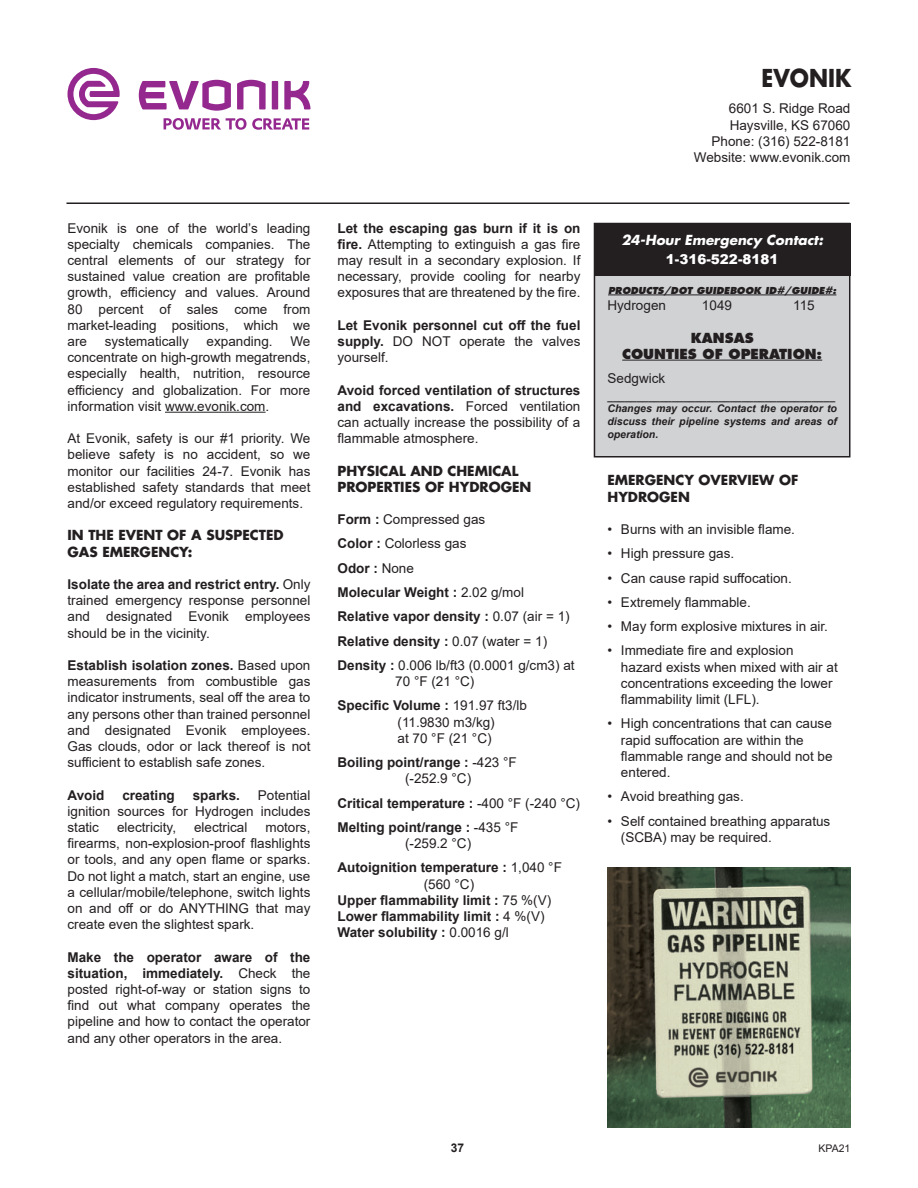
<style>
.page{position:relative;width:918px;height:1188px;background:#fff}
.page>*{position:absolute;margin:0;border:0;box-sizing:border-box;transform-origin:0 0}
.t1{font:700 24px "Futura";color:#231f20;scale:.9 1}
.t2{font:13.5px/16.2px "Arial";color:#231f20;text-align:justify}
.t3{font:700 13.5px/16.2px "Arial";color:#231f20;text-align:justify}
.t4{font:700 13.5px/16.2px "Futura";color:#231f20}
.t5{font:800 13.5px "Futura";color:#231f20}
.t6{font:italic 700 13.5px "Futura";color:#fff}
.t7{font:900 13.5px "Arial";color:#fff}
.t8{font:700 12px "Arial";color:#231f20}
.t9{font:italic 700 10.5px/12.6px "Arial";color:#231f20;text-align:justify}
.t10{font:10.5px "Arial";color:#231f20}
.t11{font:italic 800 9.3px "Futura";color:#231f20}
.s1{font-weight:700}
.s2{font-weight:400}
</style>
<div class="page">
<hr style="left:165px;top:412px;width:101px;height:1px;background:#231f20">
<hr style="left:66px;top:202px;width:783px;height:2px;background:#231f20">
<div style="left:594px;top:224px;width:256px;height:233px;background:#d1d2d4"></div>
<div style="left:594px;top:223px;width:256px;height:235px;border:2px solid #231f20"></div>
<div style="left:594px;top:223px;width:256px;height:52px;background:#231f20"></div>
<hr style="left:608px;top:295px;width:228px;height:1px;background:#231f20">
<hr style="left:622px;top:360px;width:200px;height:1px;background:#231f20">
<img style="left:608px;top:868px;width:242px;height:260px">
<svg style="left:237px;top:80px;width:29px;height:29px"></svg>
<div style="left:272px;top:81px;width:6px;height:28px;background:#94288e"></div>
<svg style="left:139px;top:80px;width:92px;height:31px"></svg>
<svg style="left:284px;top:81px;width:26px;height:28px"></svg>
<svg style="left:68px;top:68px;width:52px;height:52px"></svg>
<svg style="left:164px;top:118px;width:145px;height:12px"></svg>
<p class="t2" style="left:67px;top:220px;width:245px">Evonik is one of the world’s leading specialty chemicals companies. The central elements of our strategy for sustained value creation are profitable growth, efficiency and values. Around 80 percent of sales come from market-leading positions, which we are</p>
<p class="t2" style="left:67px;top:333px;width:244px;text-indent:223px">We concentrate on high-growth megatrends, especially health, nutrition, resource efficiency and globalization. For more information visit www.evonik.com.</p>
<p class="t2" style="left:67px;top:430px;width:244px">At Evonik, safety is our #1 priority. We believe safety is no accident, so we monitor our facilities 24-7. Evonik has established safety standards that meet and/or exceed regulatory requirements.</p>
<p class="t4" style="left:67px;top:527px;width:218px">IN THE EVENT OF A SUSPECTED<br>GAS EMERGENCY:</p>
<p class="t2" style="left:67px;top:576px;width:244px"><span class="s1">Isolate the area and restrict entry.</span> Only trained emergency response personnel and designated Evonik employees should be in the vicinity.</p>
<p class="t2" style="left:67px;top:657px;width:244px"><span class="s1">Establish isolation zones.</span> Based upon measurements from combustible gas indicator instruments, seal off the area to any persons other than trained personnel and designated Evonik employees.<br>Gas clouds, odor or lack thereof is not sufficient to establish safe zones.</p>
<p class="t3" style="left:67px;top:787px;width:39px">Avoid</p>
<p class="t3" style="left:122px;top:787px;width:54px">creating</p>
<p class="t3" style="left:193px;top:787px;width:49px">sparks.</p>
<p class="t2" style="left:105px;top:333px;width:86px">systematically</p>
<p class="t2" style="left:207px;top:333px;width:68px">expanding.</p>
<p class="t2" style="left:67px;top:787px;width:244px;text-indent:190px">Potential ignition sources for Hydrogen includes static</p>
<p class="t2" style="left:117px;top:819px;width:61px">electricity,</p>
<p class="t2" style="left:194px;top:819px;width:55px">electrical</p>
<p class="t2" style="left:67px;top:819px;width:244px;text-indent:198px">motors, firearms, non-explosion-proof flashlights or tools, and any open flame or sparks.<br>Do not light a match, start an engine, use a cellular/mobile/telephone, switch lights on and off or do ANYTHING that may create even the slightest spark.</p>
<p class="t2" style="left:67px;top:949px;width:245px"><span class="s1">Make the operator aware of the situation, immediately.</span> Check the posted right-of-way or station signs to find out what company operates the pipeline and how to contact the operator and any other operators in the area.</p>
<p class="t2" style="left:337px;top:220px;width:245px"><span class="s1">Let the escaping gas burn if it is on fire.</span> Attempting to extinguish a gas fire may result in a secondary explosion. If necessary, provide cooling for nearby exposures that are threatened by the fire.</p>
<p class="t3" style="left:337px;top:317px;width:245px">Let Evonik personnel cut off the fuel supply. <span class="s2">DO NOT operate the valves yourself.</span></p>
<p class="t2" style="left:337px;top:382px;width:244px"><span class="s1">Avoid forced ventilation of structures and excavations.</span> Forced ventilation can actually increase the possibility of a flammable atmosphere.</p>
<p class="t4" style="left:337px;top:462px;width:195px">PHYSICAL AND CHEMICAL<br>PROPERTIES OF HYDROGEN</p>
<p class="t2" style="left:337px;top:511px;width:149px"><span class="s1">Form :</span> Compressed gas</p>
<p class="t2" style="left:337px;top:536px;width:131px"><span class="s1">Color :</span> Colorless gas</p>
<p class="t3" style="left:337px;top:560px;width:78px">Odor : <span class="s2">None</span></p>
<p class="t3" style="left:337px;top:584px;width:188px">Molecular Weight : <span class="s2">2.02 g/mol</span></p>
<p class="t3" style="left:337px;top:609px;width:234px">Relative vapor density : <span class="s2">0.07 (air = 1)</span></p>
<p class="t3" style="left:337px;top:633px;width:211px">Relative density : <span class="s2">0.07 (water = 1)</span></p>
<p class="t2" style="left:395px;top:657px;width:181px;text-indent:-58px"><span class="s1">Density :</span> 0.006 lb/ft3 (0.0001 g/cm3) at<br>70 °F (21 °C)</p>
<p class="t3" style="left:337px;top:698px;width:191px">Specific Volume : <span class="s2">191.97 ft3/lb</span></p>
<p class="t2" style="left:398px;top:714px;width:99px">(11.9830 m3/kg)</p>
<p class="t2" style="left:398px;top:730px;width:96px">at 70 °F (21 °C)</p>
<p class="t3" style="left:337px;top:754px;width:181px">Boiling point/range : <span class="s2">-423 °F</span></p>
<p class="t2" style="left:405px;top:770px;width:68px">(-252.9 °C)</p>
<p class="t3" style="left:337px;top:795px;width:244px">Critical temperature : <span class="s2">-400 °F (-240 °C)</span></p>
<p class="t3" style="left:337px;top:819px;width:182px">Melting point/range : <span class="s2">-435 °F</span></p>
<p class="t2" style="left:405px;top:835px;width:68px">(-259.2 °C)</p>
<p class="t3" style="left:337px;top:860px;width:226px">Autoignition temperature : <span class="s2">1,040 °F</span></p>
<p class="t2" style="left:424px;top:876px;width:52px">(560 °C)</p>
<p class="t3" style="left:337px;top:892px;width:215px">Upper flammability limit : <span class="s2">75 %(V)</span></p>
<p class="t3" style="left:337px;top:908px;width:209px">Lower flammability limit : <span class="s2">4 %(V)</span></p>
<p class="t3" style="left:337px;top:925px;width:173px">Water solubility : <span class="s2">0.0016 g/l</span></p>
<p class="t1" style="left:762px;top:62px;width:101px">EVONIK</p>
<p class="t2" style="left:729px;top:100px;width:123px">6601 S. Ridge Road</p>
<p class="t2" style="left:730px;top:117px;width:122px">Haysville, KS 67060</p>
<p class="t2" style="left:712px;top:133px;width:140px">Phone: (316) 522-8181</p>
<p class="t2" style="left:694px;top:149px;width:158px">Website: www.evonik.com</p>
<p class="t6" style="left:621px;top:231px;width:203px">24-Hour Emergency Contact:</p>
<p class="t7" style="left:666px;top:250px;width:114px">1-316-522-8181</p>
<p class="t11" style="left:608px;top:285px;width:230px">PRODUCTS/DOT GUIDEBOOK ID#/GUIDE#:</p>
<p class="t2" style="left:607px;top:297px;width:60px">Hydrogen</p>
<p class="t2" style="left:702px;top:297px;width:32px">1049</p>
<p class="t2" style="left:793px;top:297px;width:23px">115</p>
<p class="t5" style="left:691px;top:329px;width:64px">KANSAS</p>
<p class="t5" style="left:622px;top:345px;width:202px">COUNTIES OF OPERATION:</p>
<p class="t2" style="left:607px;top:370px;width:59px">Sedgwick</p>
<p class="t9" style="left:607px;top:390px;width:229px">_______________________________________</p>
<p class="t9" style="left:607px;top:403px;width:231px">Changes may occur. Contact the operator to discuss their pipeline systems and areas of operation.</p>
<p class="t4" style="left:607px;top:472px;width:192px">EMERGENCY OVERVIEW OF<br>HYDROGEN</p>
<p class="t2" style="left:607px;top:521px;width:189px">• Burns with an invisible flame.</p>
<p class="t2" style="left:607px;top:545px;width:128px">• High pressure gas.</p>
<p class="t2" style="left:607px;top:570px;width:186px">• Can cause rapid suffocation.</p>
<p class="t2" style="left:607px;top:594px;width:145px">• Extremely flammable.</p>
<p class="t2" style="left:607px;top:618px;width:222px">• May form explosive mixtures in air.</p>
<p class="t2" style="left:621px;top:643px;width:218px;text-align:left;text-indent:-14px">• Immediate fire and explosion hazard exists when mixed with air at concentrations exceeding the lower flammability limit (LFL).</p>
<p class="t2" style="left:621px;top:715px;width:213px;text-align:left;text-indent:-14px">• High concentrations that can cause rapid suffocation are within the flammable range and should not be entered.</p>
<p class="t2" style="left:607px;top:788px;width:138px">• Avoid breathing gas.</p>
<p class="t2" style="left:621px;top:813px;width:211px;text-indent:-14px">• Self contained breathing apparatus (SCBA) may be required.</p>
<p class="t8" style="left:451px;top:1139px;width:15px">37</p>
<p class="t10" style="left:819px;top:1141px;width:33px">KPA21</p>
</div>
